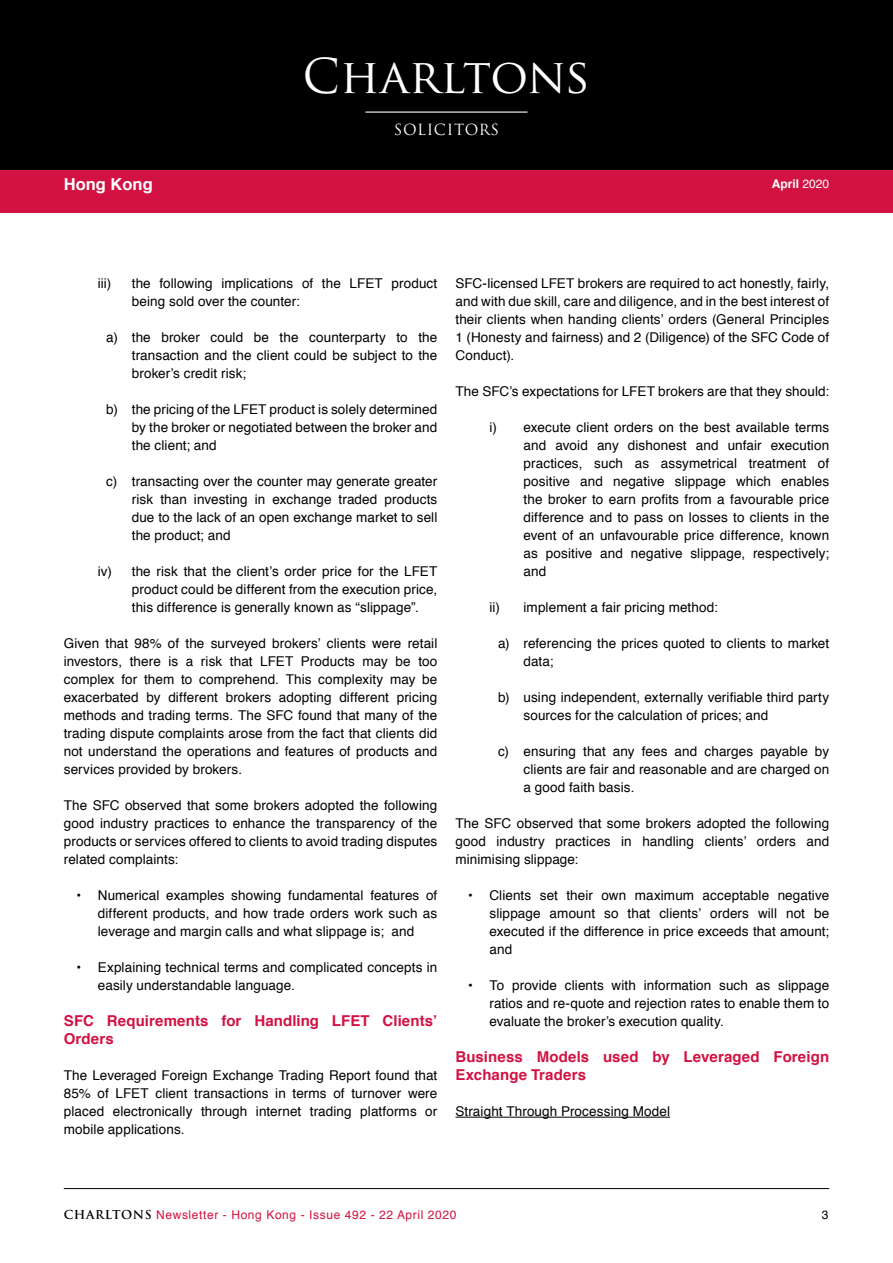
<style>
.page{position:relative;width:893px;height:1263px;background:#fff}
.page>*{position:absolute;margin:0;border:0;box-sizing:border-box;transform-origin:0 0}
.t1{font:46.8px "Trajan Pro";color:#fff}
.t2{font:700 16.5px "Helvetica";color:#fff}
.t3{font:700 15px/18px "Helvetica";letter-spacing:.005em;color:#d21242}
.t4{font:15px "Trajan Pro";letter-spacing:.04em;color:#fff}
.t5{font:13.5px/18px "Helvetica";letter-spacing:.01em;color:#000;text-align:justify}
.t6{font:12px "Helvetica";letter-spacing:.05em;color:#d21242}
.t7{font:700 12px "Helvetica";color:#fff}
.t8{font:12px "Helvetica";color:#000}
.s1{font-weight:400}
.s2{font-weight:700}
.s3{font-family:"Trajan Pro";font-weight:700;color:#000}
</style>
<div class="page">
<div style="left:0;top:194px;width:893px;height:19px;background:#d21242"></div>
<hr style="left:64px;top:1188px;width:765px;height:1px;background:#000">
<div style="left:0;top:0;width:893px;height:170px;background:#000"></div>
<div style="left:0;top:170px;width:893px;height:32px;background:#d21242"></div>
<hr style="left:365px;top:112px;width:162px;height:1px;background:#fff">
<hr style="left:455px;top:1117px;width:215px;height:1px;background:#000">
<p class="t2" style="left:64px;top:171px;width:90px">Hong Kong</p>
<h1 class="t1" style="left:303px;top:47px;width:289px">Charltons</h1>
<p class="t4" style="left:394px;top:120px;width:107px">SOLICITORS</p>
<p class="t7" style="left:772px;top:174px;width:59px">April <span class="s1">2020</span></p>
<p class="t5" style="left:98px;top:275px;width:15px">iii)</p>
<p class="t5" style="left:132px;top:275px;width:307px">the following implications of the LFET product being sold over the counter:</p>
<p class="t5" style="left:132px;top:329px;width:307px;text-indent:-26px">a) the broker could be the counterparty to the transaction and the client could be subject to the broker’s credit risk;</p>
<p class="t5" style="left:132px;top:401px;width:307px;text-indent:-26px">b) the pricing of the LFET product is solely determined by the broker or negotiated between the broker and the client; and</p>
<p class="t5" style="left:132px;top:473px;width:307px;text-indent:-26px">c) transacting over the counter may generate greater risk than investing in exchange traded products due to the lack of an open exchange market to sell the product; and</p>
<p class="t5" style="left:132px;top:563px;width:307px;text-indent:-34px">iv) the risk that the client’s order price for the LFET product could be different from the execution price, this difference is generally known as “slippage”.</p>
<p class="t5" style="left:64px;top:635px;width:375px">Given that 98% of the surveyed brokers’ clients were retail investors, there is a risk that LFET Products may be too complex for them to comprehend. This complexity may be exacerbated by different brokers adopting different pricing methods and trading terms. The SFC found that many of the trading dispute complaints arose from the fact that clients did not understand the operations and features of products and services provided by brokers.</p>
<p class="t5" style="left:64px;top:797px;width:375px">The SFC observed that some brokers adopted the following good industry practices to enhance the transparency of the products or services offered to clients to avoid trading disputes related complaints:</p>
<p class="t5" style="left:98px;top:887px;width:341px;text-indent:-21px"><span class="s2">•</span> Numerical examples showing fundamental features of different products, and how trade orders work such as leverage and margin calls and what slippage is; and</p>
<p class="t5" style="left:98px;top:959px;width:341px;text-indent:-21px"><span class="s2">•</span> Explaining technical terms and complicated concepts in easily understandable language.</p>
<p class="t3" style="left:64px;top:1012px;width:375px">SFC Requirements for Handling LFET Clients’<br>Orders</p>
<p class="t5" style="left:64px;top:1067px;width:375px">The Leveraged Foreign Exchange Trading Report found that 85% of LFET client transactions in terms of turnover were placed electronically through internet trading platforms or mobile applications.</p>
<p class="t5" style="left:455px;top:275px;width:375px">SFC-licensed LFET brokers are required to act honestly, fairly, and with due skill, care and diligence, and in the best interest of their clients when handing clients’ orders (General Principles 1 (Honesty and fairness) and 2 (Diligence) of the SFC Code of Conduct).</p>
<p class="t5" style="left:455px;top:383px;width:375px">The SFC’s expectations for LFET brokers are that they should:</p>
<p class="t5" style="left:523px;top:419px;width:307px;text-indent:-34px">i) execute client orders on the best available terms and avoid any dishonest and unfair execution practices, such as assymetrical treatment of positive and negative slippage which enables the broker to earn profits from a favourable price difference and to pass on losses to clients in the event of an unfavourable price difference, known as positive and negative slippage, respectively; and</p>
<p class="t5" style="left:489px;top:599px;width:230px">ii) implement a fair pricing method:</p>
<p class="t5" style="left:523px;top:635px;width:307px;text-indent:-26px">a) referencing the prices quoted to clients to market data;</p>
<p class="t5" style="left:523px;top:689px;width:307px;text-indent:-26px">b) using independent, externally verifiable third party sources for the calculation of prices; and</p>
<p class="t5" style="left:523px;top:743px;width:307px;text-indent:-26px">c) ensuring that any fees and charges payable by clients are fair and reasonable and are charged on a good faith basis.</p>
<p class="t5" style="left:455px;top:815px;width:375px">The SFC observed that some brokers adopted the following good industry practices in handling clients’ orders and minimising slippage:</p>
<p class="t5" style="left:489px;top:887px;width:341px;text-indent:-21px"><span class="s2">•</span> Clients set their own maximum acceptable negative slippage amount so that clients’ orders will not be executed if the difference in price exceeds that amount; and</p>
<p class="t5" style="left:489px;top:977px;width:341px;text-indent:-21px"><span class="s2">•</span> To provide clients with information such as slippage ratios and re-quote and rejection rates to enable them to evaluate the broker’s execution quality.</p>
<p class="t3" style="left:455px;top:1048px;width:375px">Business Models used by Leveraged Foreign<br>Exchange Traders</p>
<p class="t5" style="left:455px;top:1103px;width:216px">Straight Through Processing Model</p>
<p class="t6" style="left:64px;top:1206px;width:394px"><span class="s3">CHARLTONS</span> Newsletter - Hong Kong - Issue 492 - 22 April 2020</p>
<p class="t8" style="left:822px;top:1206px;width:8px">3</p>
</div>
